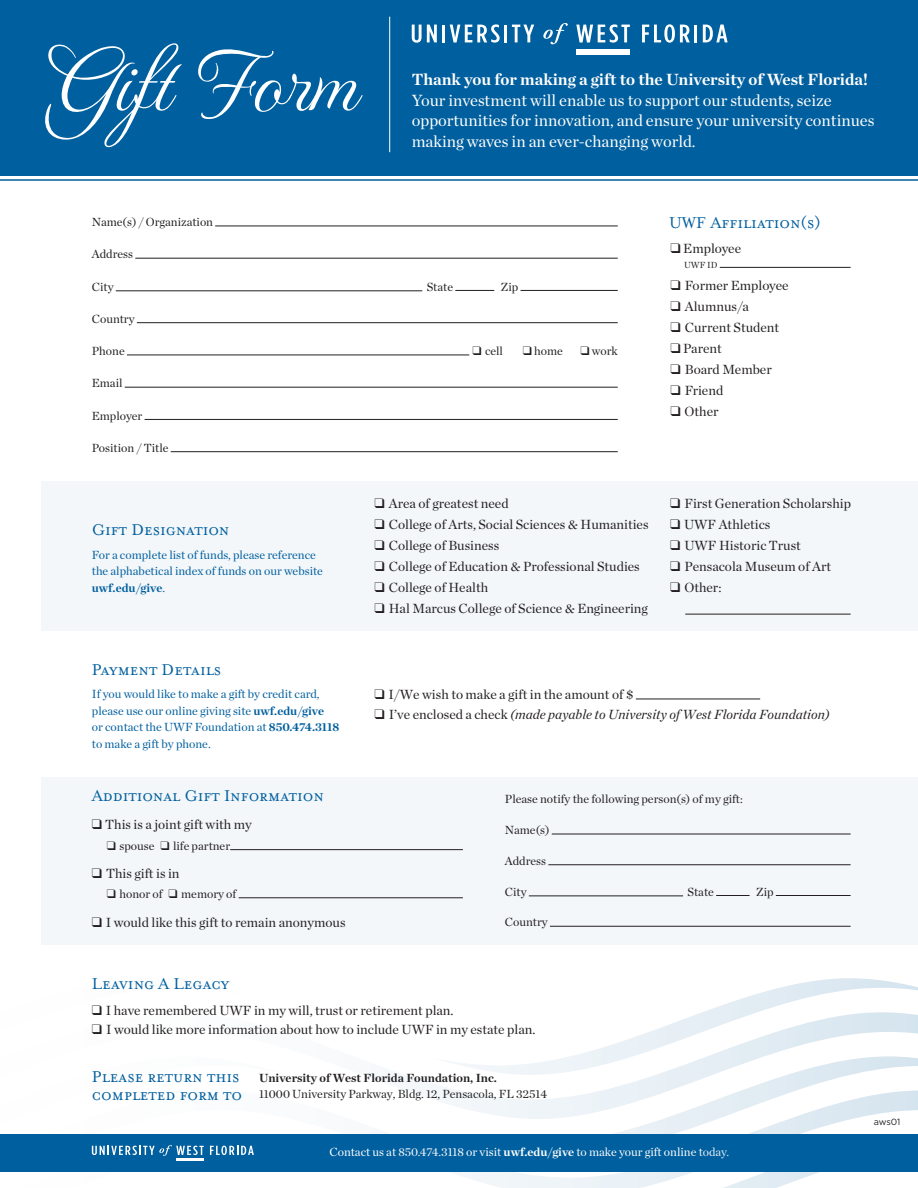
<style>
.page{position:relative;width:918px;height:1188px;background:#fff}
.page>*{position:absolute;margin:0;border:0;box-sizing:border-box;transform-origin:0 0}
.t1{font:90px "Monte Carlo Pro";color:#fff}
.t2{font:18px/18px "Mrs Eaves OT";color:#005f9e}
.t3{font:16.5px/20.5px "Chronicle Deck";color:#fff}
.t4{font:700 16.5px "Chronicle Deck";color:#fff}
.t5{font:13.5px "Chronicle Deck";color:#231f20}
.t6{font:italic 13.5px "Chronicle Deck";color:#231f20}
.t7{font:12px "Chronicle Deck";color:#231f20}
.t8{font:12px/16.5px "Chronicle Deck";color:#005f9e}
.t9{font:12px "Chronicle Deck";color:#fff}
.t10{font:700 12px "Chronicle Deck";color:#231f20}
.t11{font:9px "Gotham";letter-spacing:-.01em;color:#231f20}
.t12{font:9px "Chronicle Deck";color:#231f20}
.s1{font-weight:700}
.s2{font-style:normal}
</style>
<div class="page">
<div style="left:41px;top:481px;width:877px;height:150px;background:#f3f7fa"></div>
<div style="left:0;top:0;width:918px;height:176px;background:#005f9e"></div>
<div style="left:577px;top:49px;width:53px;height:5px;background:#fff"></div>
<svg style="left:412px;top:25px;width:25px;height:18px"></svg>
<hr style="left:442px;top:25px;width:3px;height:17px;background:#fff">
<svg style="left:450px;top:24px;width:50px;height:19px"></svg>
<hr style="left:504px;top:25px;width:3px;height:17px;background:#fff">
<svg style="left:512px;top:25px;width:22px;height:17px"></svg>
<svg style="left:543px;top:23px;width:25px;height:21px"></svg>
<svg style="left:576px;top:24px;width:54px;height:19px"></svg>
<svg style="left:642px;top:24px;width:48px;height:19px"></svg>
<hr style="left:694px;top:25px;width:3px;height:17px;background:#fff">
<svg style="left:703px;top:25px;width:25px;height:17px"></svg>
<hr style="left:215px;top:226px;width:403px;height:1px;background:#231f20">
<hr style="left:135px;top:258px;width:483px;height:1px;background:#231f20">
<hr style="left:116px;top:291px;width:306px;height:1px;background:#231f20">
<hr style="left:455px;top:290px;width:39px;height:1px;background:#231f20">
<hr style="left:521px;top:290px;width:97px;height:1px;background:#231f20">
<hr style="left:137px;top:322px;width:481px;height:1px;background:#231f20">
<hr style="left:127px;top:355px;width:342px;height:1px;background:#231f20">
<hr style="left:125px;top:387px;width:493px;height:1px;background:#231f20">
<hr style="left:145px;top:419px;width:473px;height:1px;background:#231f20">
<hr style="left:171px;top:451px;width:447px;height:1px;background:#231f20">
<div style="left:41px;top:777px;width:877px;height:167px;background:#f3f7fa"></div>
<hr style="left:552px;top:834px;width:299px;height:1px;background:#231f20">
<hr style="left:548px;top:864px;width:303px;height:1px;background:#231f20">
<hr style="left:529px;top:896px;width:154px;height:1px;background:#231f20">
<hr style="left:716px;top:895px;width:34px;height:1px;background:#231f20">
<hr style="left:776px;top:895px;width:75px;height:1px;background:#231f20">
<hr style="left:550px;top:926px;width:301px;height:1px;background:#231f20">
<hr style="left:230px;top:849px;width:233px;height:1px;background:#231f20">
<hr style="left:239px;top:898px;width:224px;height:1px;background:#231f20">
<hr style="left:0;top:179px;width:918px;height:2px;background:#005f9e">
<svg style="left:704px;top:978px;width:214px;height:34px"></svg>
<svg style="left:320px;top:1119px;width:598px;height:69px;fill:#005f9e"></svg>
<svg style="left:426px;top:1012px;width:492px;height:107px"></svg>
<svg style="left:0;top:1134px;width:320px;height:38px;background:#0c67a2"></svg>
<hr style="left:389px;top:17px;width:1px;height:135px;background:#fff">
<hr style="left:685px;top:614px;width:166px;height:1px;background:#231f20">
<hr style="left:720px;top:267px;width:131px;height:1px;background:#231f20">
<hr style="left:636px;top:699px;width:124px;height:1px;background:#231f20">
<h1 class="t1" style="left:46px;top:26px;width:310px">Gift Form</h1>
<p class="t4" style="left:412px;top:66px;width:458px">Thank you for making a gift to the University of West Florida!</p>
<p class="t3" style="left:412px;top:89px;width:464px">Your investment will enable us to support our students, seize opportunities for innovation, and ensure your university continues making waves in an ever-changing world.</p>
<p class="t7" style="left:92px;top:213px;width:123px">Name(s) / Organization</p>
<p class="t7" style="left:92px;top:245px;width:43px">Address</p>
<p class="t7" style="left:92px;top:277px;width:23px">City</p>
<p class="t7" style="left:427px;top:277px;width:28px">State</p>
<p class="t7" style="left:501px;top:277px;width:19px">Zip</p>
<p class="t7" style="left:92px;top:310px;width:44px">Country</p>
<p class="t7" style="left:92px;top:342px;width:34px">Phone</p>
<p class="t7" style="left:473px;top:342px;width:32px">❑ cell</p>
<p class="t7" style="left:523px;top:342px;width:42px">❑ home</p>
<p class="t7" style="left:580px;top:342px;width:39px">❑ work</p>
<p class="t7" style="left:92px;top:374px;width:32px">Email</p>
<p class="t7" style="left:92px;top:406px;width:52px">Employer</p>
<p class="t7" style="left:92px;top:439px;width:78px">Position / Title</p>
<h2 class="t2" style="left:92px;top:521px;width:139px">Gift Designation</h2>
<p class="t8" style="left:92px;top:545px;width:233px">For a complete list of funds, please reference the alphabetical index of funds on our website <span class="s1">uwf.edu/give</span>.</p>
<p class="t5" style="left:374px;top:493px;width:136px">❑ Area of greatest need</p>
<p class="t5" style="left:374px;top:514px;width:276px">❑ College of Arts, Social Sciences &amp; Humanities</p>
<p class="t5" style="left:374px;top:535px;width:126px">❑ College of Business</p>
<p class="t5" style="left:374px;top:556px;width:267px">❑ College of Education &amp; Professional Studies</p>
<p class="t5" style="left:374px;top:577px;width:115px">❑ College of Health</p>
<p class="t5" style="left:374px;top:598px;width:275px">❑ Hal Marcus College of Science &amp; Engineering</p>
<h2 class="t2" style="left:669px;top:213px;width:153px">UWF Affiliation(s)</h2>
<p class="t5" style="left:671px;top:238px;width:72px">❑ Employee</p>
<p class="t12" style="left:684px;top:258px;width:35px">UWF ID</p>
<p class="t5" style="left:671px;top:275px;width:120px">❑ Former Employee</p>
<p class="t5" style="left:671px;top:296px;width:80px">❑ Alumnus/a</p>
<p class="t5" style="left:671px;top:317px;width:110px">❑ Current Student</p>
<p class="t5" style="left:671px;top:338px;width:53px">❑ Parent</p>
<p class="t5" style="left:671px;top:359px;width:103px">❑ Board Member</p>
<p class="t5" style="left:671px;top:380px;width:54px">❑ Friend</p>
<p class="t5" style="left:671px;top:401px;width:49px">❑ Other</p>
<p class="t5" style="left:670px;top:493px;width:182px">❑ First Generation Scholarship</p>
<p class="t5" style="left:670px;top:514px;width:102px">❑ UWF Athletics</p>
<p class="t5" style="left:670px;top:535px;width:132px">❑ UWF Historic Trust</p>
<p class="t5" style="left:670px;top:556px;width:163px">❑ Pensacola Museum of Art</p>
<p class="t5" style="left:670px;top:577px;width:53px">❑ Other:</p>
<h2 class="t2" style="left:92px;top:661px;width:131px">Payment Details</h2>
<p class="t8" style="left:92px;top:685px;width:249px">If you would like to make a gift by credit card, please use our online giving site <span class="s1">uwf.edu/give<br></span>or contact the UWF Foundation at <span class="s1">850.474.3118 </span>to make a gift by phone.</p>
<p class="t5" style="left:374px;top:684px;width:260px">❑ I/We wish to make a gift in the amount of $</p>
<p class="t6" style="left:374px;top:704px;width:457px">❑ <span class="s2">I’ve enclosed a check</span> (made payable to University of West Florida Foundation)</p>
<h2 class="t2" style="left:92px;top:787px;width:234px">Additional Gift Information</h2>
<p class="t5" style="left:92px;top:814px;width:161px">❑ This is a joint gift with my</p>
<p class="t5" style="left:92px;top:863px;width:89px">❑ This gift is in</p>
<p class="t5" style="left:92px;top:912px;width:255px">❑ I would like this gift to remain anonymous</p>
<p class="t7" style="left:107px;top:837px;width:125px">❑ spouse ❑ life partner</p>
<p class="t7" style="left:107px;top:885px;width:131px">❑ honor of ❑ memory of</p>
<p class="t7" style="left:505px;top:790px;width:239px">Please notify the following person(s) of my gift:</p>
<p class="t7" style="left:505px;top:821px;width:46px">Name(s)</p>
<p class="t7" style="left:505px;top:852px;width:43px">Address</p>
<p class="t7" style="left:505px;top:882px;width:23px">City</p>
<p class="t7" style="left:688px;top:882px;width:28px">State</p>
<p class="t7" style="left:756px;top:882px;width:19px">Zip</p>
<p class="t7" style="left:505px;top:913px;width:44px">Country</p>
<h2 class="t2" style="left:92px;top:975px;width:139px">Leaving A Legacy</h2>
<p class="t5" style="left:92px;top:1000px;width:363px">❑ I have remembered UWF in my will, trust or retirement plan.</p>
<p class="t5" style="left:92px;top:1020px;width:445px">❑ I would like more information about how to include UWF in my estate plan.</p>
<h2 class="t2" style="left:92px;top:1068px;width:152px">Please return this completed form to</h2>
<p class="t10" style="left:259px;top:1068px;width:239px">University of West Florida Foundation, Inc.</p>
<p class="t7" style="left:259px;top:1085px;width:290px">11000 University Parkway, Bldg. 12, Pensacola, FL 32514</p>
<p class="t9" style="left:329px;top:1143px;width:401px">Contact us at 850.474.3118 or visit <span class="s1">uwf.edu/give</span> to make your gift online today.</p>
<p class="t11" style="left:874px;top:1116px;width:28px">aws01</p>
</div>
